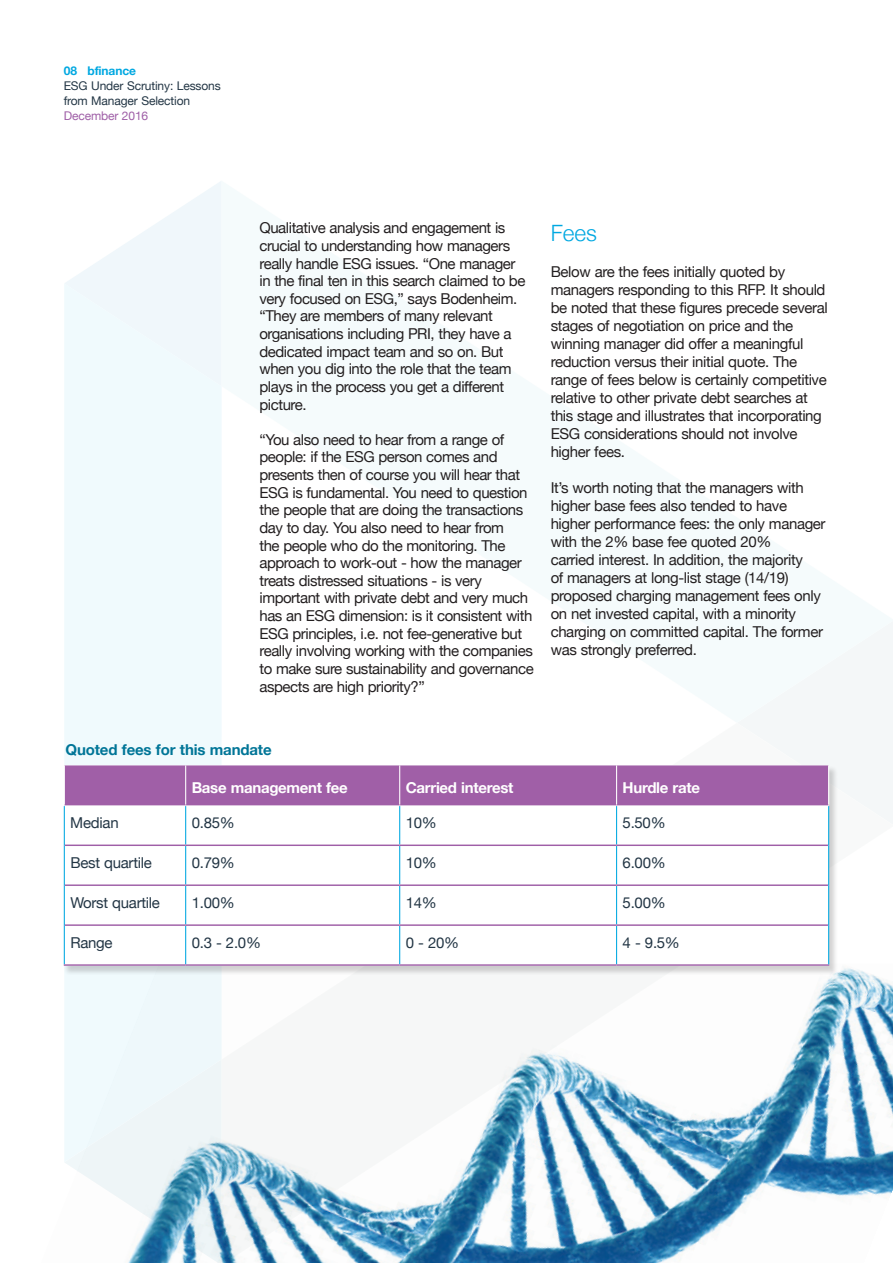
<style>
.page{position:relative;width:893px;height:1263px;background:#fff}
.page>*{position:absolute;margin:0;border:0;box-sizing:border-box;transform-origin:0 0}
.t1{font:300 22.5px "Helvetica Neue";color:#00a8e1}
.t2{font:15px/17.5px "Helvetica Neue";letter-spacing:-.03em;color:#231f20}
.t3{font:15px "Helvetica Neue";letter-spacing:-.02em;color:#233645}
.t4{font:700 15px "Helvetica Neue";letter-spacing:-.02em;color:#fff}
.t5{font:700 15px "Helvetica Neue";letter-spacing:-.01em;color:#007597}
.t6{font:12px/15px "Helvetica Neue";letter-spacing:-.01em;color:#233645}
.t7{font:12px "Helvetica Neue";letter-spacing:-.01em;color:#9f5fa7}
.t8{font:700 12px "Helvetica Neue";letter-spacing:-.01em;color:#00a8e1}
</style>
<div class="page">
<svg style="left:66px;top:181px;width:155px;height:102px"></svg>
<div style="left:64px;top:283px;width:157px;height:337px;background:#f0fafd"></div>
<img style="left:63px;top:964px;width:830px;height:299px">
<div style="left:64px;top:765px;width:774px;height:210px;background:#231f20;opacity:.2"></div>
<div style="left:64px;top:765px;width:765px;height:201px;background:#fff"></div>
<svg style="left:64px;top:620px;width:829px;height:206px"></svg>
<hr style="left:64px;top:806px;width:1px;height:39px;background:#00a8e1">
<hr style="left:185px;top:806px;width:1px;height:38px;background:#00a8e1">
<hr style="left:399px;top:806px;width:1px;height:38px;background:#00a8e1">
<hr style="left:616px;top:806px;width:1px;height:38px;background:#00a8e1">
<hr style="left:64px;top:845px;width:1px;height:40px;background:#00a8e1">
<hr style="left:185px;top:846px;width:1px;height:38px;background:#00a8e1">
<hr style="left:399px;top:846px;width:1px;height:38px;background:#00a8e1">
<hr style="left:616px;top:846px;width:1px;height:38px;background:#00a8e1">
<hr style="left:64px;top:885px;width:1px;height:40px;background:#00a8e1">
<hr style="left:185px;top:886px;width:1px;height:38px;background:#00a8e1">
<hr style="left:399px;top:886px;width:1px;height:38px;background:#00a8e1">
<hr style="left:616px;top:886px;width:1px;height:38px;background:#00a8e1">
<hr style="left:64px;top:925px;width:1px;height:39px;background:#00a8e1">
<hr style="left:185px;top:926px;width:1px;height:38px;background:#00a8e1">
<hr style="left:399px;top:926px;width:1px;height:38px;background:#00a8e1">
<hr style="left:616px;top:926px;width:1px;height:38px;background:#00a8e1">
<hr style="left:65px;top:844px;width:121px;height:2px;background:#9f5fa7">
<hr style="left:186px;top:844px;width:214px;height:2px;background:#9f5fa7">
<hr style="left:400px;top:844px;width:217px;height:2px;background:#9f5fa7">
<hr style="left:617px;top:844px;width:211px;height:2px;background:#9f5fa7">
<hr style="left:65px;top:884px;width:121px;height:2px;background:#9f5fa7">
<hr style="left:186px;top:884px;width:214px;height:2px;background:#9f5fa7">
<hr style="left:400px;top:884px;width:217px;height:2px;background:#9f5fa7">
<hr style="left:617px;top:884px;width:211px;height:2px;background:#9f5fa7">
<hr style="left:65px;top:924px;width:121px;height:2px;background:#9f5fa7">
<hr style="left:186px;top:924px;width:214px;height:2px;background:#9f5fa7">
<hr style="left:400px;top:924px;width:217px;height:2px;background:#9f5fa7">
<hr style="left:617px;top:924px;width:211px;height:2px;background:#9f5fa7">
<hr style="left:64px;top:964px;width:122px;height:2px;background:#9f5fa7">
<hr style="left:186px;top:964px;width:214px;height:2px;background:#9f5fa7">
<hr style="left:400px;top:964px;width:217px;height:2px;background:#9f5fa7">
<hr style="left:617px;top:964px;width:212px;height:2px;background:#9f5fa7">
<hr style="left:828px;top:806px;width:1px;height:39px;background:#00a8e1">
<hr style="left:828px;top:845px;width:1px;height:40px;background:#00a8e1">
<hr style="left:828px;top:885px;width:1px;height:40px;background:#00a8e1">
<hr style="left:828px;top:925px;width:1px;height:39px;background:#00a8e1">
<hr style="left:64px;top:765px;width:1px;height:40px;background:#fff">
<hr style="left:185px;top:765px;width:1px;height:40px;background:#fff">
<hr style="left:399px;top:765px;width:1px;height:40px;background:#fff">
<hr style="left:616px;top:765px;width:1px;height:40px;background:#fff">
<hr style="left:828px;top:765px;width:1px;height:40px;background:#fff">
<p class="t8" style="left:64px;top:62px;width:74px">08 bfinance</p>
<p class="t6" style="left:64px;top:79px;width:159px">ESG Under Scrutiny: Lessons from Manager Selection</p>
<p class="t7" style="left:64px;top:108px;width:86px">December 2016</p>
<p class="t2" style="left:259px;top:220px;width:268px">Qualitative analysis and engagement is crucial to understanding how managers really handle ESG issues. “One manager in the final ten in this search claimed to be very focused on ESG,” says Bodenheim. “They are members of many relevant organisations including PRI, they have a dedicated impact team and so on. But when you dig into the role that the team plays in the process you get a different picture.</p>
<p class="t2" style="left:259px;top:432px;width:276px">“You also need to hear from a range of people: if the ESG person comes and presents then of course you will hear that ESG is fundamental. You need to question the people that are doing the transactions day to day. You also need to hear from<br>the people who do the monitoring. The approach to work-out - how the manager treats distressed situations - is very important with private debt and very much has an ESG dimension: is it consistent with ESG principles, i.e. not fee-generative but really involving working with the companies to make sure sustainability and governance aspects are high priority?”</p>
<h1 class="t1" style="left:551px;top:215px;width:48px">Fees</h1>
<p class="t2" style="left:551px;top:263px;width:279px;line-height:18px">Below are the fees initially quoted by managers responding to this RFP. It should be noted that these figures precede several stages of negotiation on price and the winning manager did offer a meaningful reduction versus their initial quote. The range of fees below is certainly competitive relative to other private debt searches at this stage and illustrates that incorporating ESG considerations should not involve higher fees.</p>
<p class="t2" style="left:551px;top:479px;width:276px;line-height:18px">It’s worth noting that the managers with higher base fees also tended to have higher performance fees: the only manager with the 2% base fee quoted 20%<br>carried interest. In addition, the majority<br>of managers at long-list stage (14/19) proposed charging management fees only on net invested capital, with a minority charging on committed capital. The former was strongly preferred.</p>
<p class="t5" style="left:65px;top:737px;width:208px">Quoted fees for this mandate</p>
<p class="t4" style="left:192px;top:776px;width:158px">Base management fee</p>
<p class="t4" style="left:406px;top:776px;width:109px">Carried interest</p>
<p class="t4" style="left:623px;top:776px;width:79px">Hurdle rate</p>
<p class="t3" style="left:70px;top:812px;width:50px">Median</p>
<p class="t3" style="left:192px;top:812px;width:45px">0.85%</p>
<p class="t3" style="left:406px;top:812px;width:33px">10%</p>
<p class="t3" style="left:623px;top:812px;width:45px">5.50%</p>
<p class="t3" style="left:70px;top:852px;width:83px">Best quartile</p>
<p class="t3" style="left:192px;top:852px;width:45px">0.79%</p>
<p class="t3" style="left:406px;top:852px;width:33px">10%</p>
<p class="t3" style="left:623px;top:852px;width:45px">6.00%</p>
<p class="t3" style="left:70px;top:891px;width:91px">Worst quartile</p>
<p class="t3" style="left:192px;top:891px;width:45px">1.00%</p>
<p class="t3" style="left:406px;top:891px;width:33px">14%</p>
<p class="t3" style="left:623px;top:891px;width:45px">5.00%</p>
<p class="t3" style="left:70px;top:931px;width:44px">Range</p>
<p class="t3" style="left:192px;top:931px;width:71px">0.3 - 2.0%</p>
<p class="t3" style="left:406px;top:931px;width:55px">0 - 20%</p>
<p class="t3" style="left:623px;top:931px;width:59px">4 - 9.5%</p>
</div>
